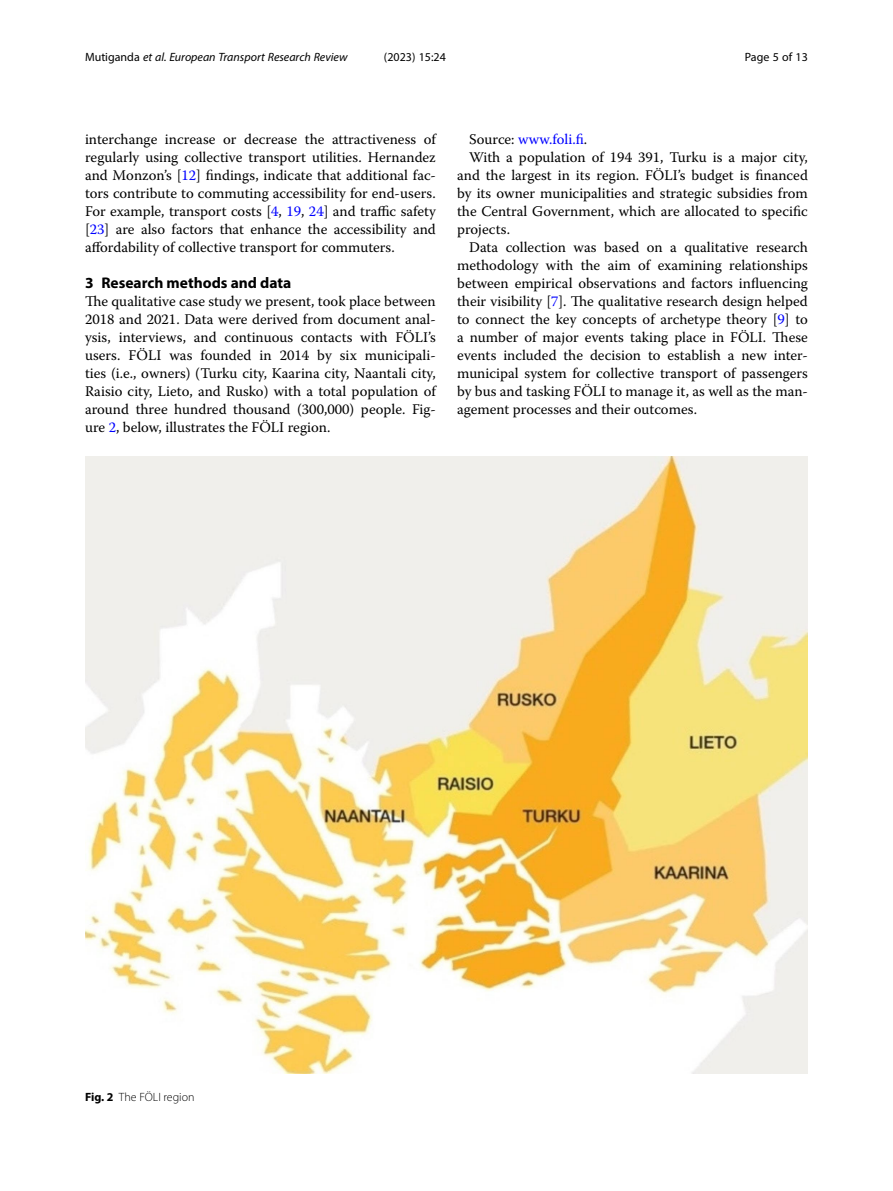
<style>
.page{position:relative;width:893px;height:1191px;background:#fff}
.page>*{position:absolute;margin:0;border:0;box-sizing:border-box;transform-origin:0 0}
.Head_1{font:700 15.45px "Myriad Pro";color:#000}
.Body_Text_Indent{font:14.7px/18px "Warnock Pro";color:#000;text-align:justify}
.Body_Text{font:14.7px/18px "Warnock Pro";color:#000;text-align:justify}
.Body_Text_Indent-2{font:14.7px "Warnock Pro";color:#00f}
.t1{font:italic 12px "Myriad Pro";color:#000}
.t2{font:12px "Myriad Pro";color:#000}
.Figure_Caption{font:300 12px "Myriad Pro";color:#000}
.s1{font-style:normal}
.s2{color:#00f}
.s3{color:#000}
.s4{font-weight:700}
</style>
<div class="page">
<img style="left:85px;top:456px;width:723px;height:618px">
<p class="t1" style="left:85px;top:50px;width:264px"><span class="s1">Mutiganda</span> et al. European Transport Research Review</p>
<p class="t2" style="left:384px;top:50px;width:63px">(2023) 15:24</p>
<p class="t2" style="left:745px;top:50px;width:65px">Page 5 of 13</p>
<p class="Body_Text_Indent" style="left:85px;top:130px;width:352px">interchange increase or decrease the attractiveness of regularly using collective transport utilities. Hernandez and Monzon’s [<span class="s2">12</span>] findings, indicate that additional fac&shy;tors contribute to commuting accessibility for end-users.<br>For example, transport costs [<span class="s2">4</span>, <span class="s2">19</span>, <span class="s2">24</span>] and traffic safety [<span class="s2">23</span>] are also factors that enhance the accessibility and affordability of collective transport for commuters.</p>
<p class="Head_1" style="left:85px;top:273px;width:208px">3 Research methods and data</p>
<p class="Body_Text" style="left:85px;top:292px;width:352px">The qualitative case study we present, took place between 2018 and 2021. Data were derived from document anal&shy;ysis, interviews, and continuous contacts with FÖLI’s users. FÖLI was founded in 2014 by six municipali&shy;ties (i.e., owners) (Turku city, Kaarina city, Naantali city, Raisio city, Lieto, and Rusko) with a total population of around three hundred thousand (300,000) people. Fig&shy;ure <span class="s2">2</span>, below, illustrates the FÖLI region.</p>
<p class="Body_Text_Indent-2" style="left:469px;top:130px;width:120px"><span class="s3">Source:</span> www.foli.fi<span class="s3">.</span></p>
<p class="Body_Text_Indent" style="left:457px;top:148px;width:352px;text-indent:12px">With a population of 194 391, Turku is a major city, and the largest in its region. FÖLI’s budget is financed by its owner municipalities and strategic subsidies from the Central Government, which are allocated to specific projects.</p>
<p class="Body_Text_Indent" style="left:457px;top:238px;width:352px;text-indent:12px">Data collection was based on a qualitative research methodology with the aim of examining relationships between empirical observations and factors influencing their visibility [<span class="s2">7</span>]. The qualitative research design helped to connect the key concepts of archetype theory [<span class="s2">9</span>] to a number of major events taking place in FÖLI. These events included the decision to establish a new inter&shy;municipal system for collective transport of passengers by bus and tasking FÖLI to manage it, as well as the man&shy;agement processes and their outcomes.</p>
<p class="Figure_Caption" style="left:85px;top:1089px;width:111px"><span class="s4">Fig. 2</span> The FÖLI region</p>
</div>
